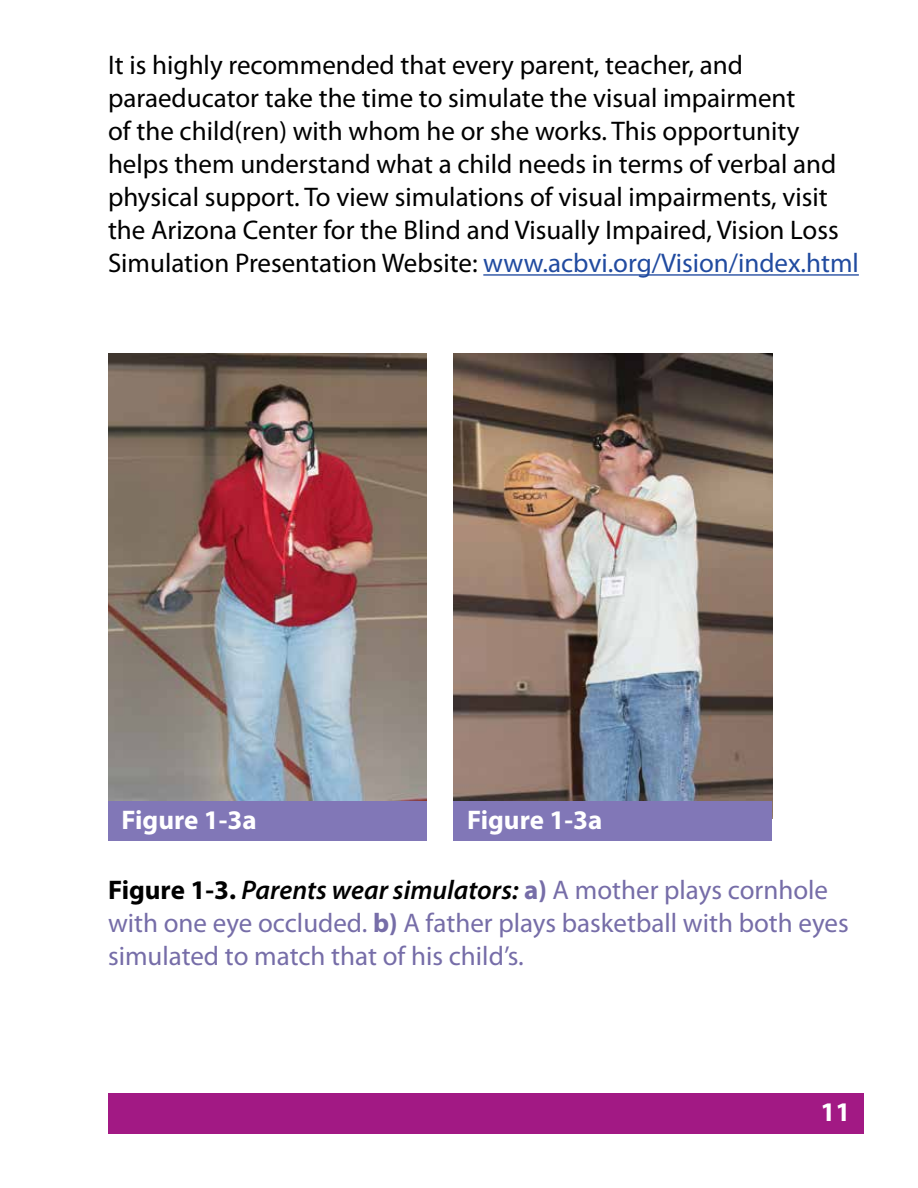
<style>
.page{position:relative;width:918px;height:1188px;background:#fff}
.page>*{position:absolute;margin:0;border:0;box-sizing:border-box;transform-origin:0 0}
.t1{font:27px/33px "Myriad Pro";color:#000}
.t2{font:27px/33px "Myriad Pro";color:#766da8}
.t3{font:700 27px "Myriad Pro";color:#fff}
.s1{color:#214ba0}
.s2{font-weight:700;color:#000}
.s3{font-weight:600;font-style:italic;color:#000}
.s4{font-weight:700}
</style>
<div class="page">
<div style="left:108px;top:1093px;width:756px;height:40px;background:#a21984"></div>
<hr style="left:483px;top:274px;width:376px;height:2px;background:#214ba0">
<img style="left:108px;top:354px;width:319px;height:448px">
<div style="left:108px;top:802px;width:319px;height:39px;background:#8177b7"></div>
<img style="left:454px;top:354px;width:318px;height:448px">
<div style="left:454px;top:802px;width:318px;height:39px;background:#8177b7"></div>
<p class="t1" style="left:108px;top:48px;width:752px">It is highly recommended that every parent, teacher, and paraeducator take the time to simulate the visual impairment<br>of the child(ren) with whom he or she works. This opportunity helps them understand what a child needs in terms of verbal and physical support. To view simulations of visual impairments, visit the Arizona Center for the Blind and Visually Impaired, Vision Loss Simulation Presentation Website: <span class="s1">www.acbvi.org/Vision/index.html</span></p>
<p class="t3" style="left:122px;top:803px;width:137px">Figure 1-3a</p>
<p class="t3" style="left:467px;top:803px;width:137px">Figure 1-3a</p>
<p class="t2" style="left:108px;top:873px;width:742px"><span class="s2">Figure 1-3.</span> <span class="s3">Parents wear simulators:</span> <span class="s4">a)</span> A mother plays cornhole with one eye occluded. <span class="s4">b)</span> A father plays basketball with both eyes simulated to match that of his child’s.</p>
<p class="t3" style="left:821px;top:1094px;width:31px">11</p>
</div>
